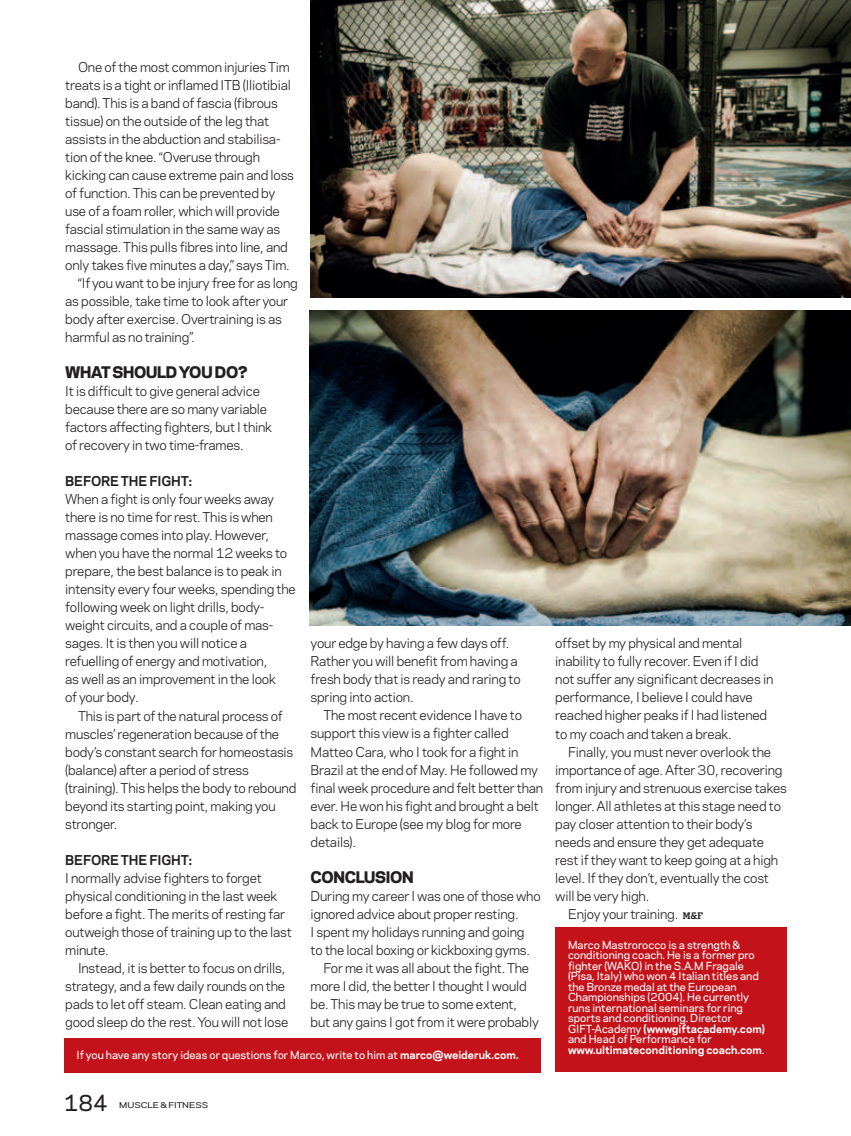
<style>
.page{position:relative;width:851px;height:1136px;background:#fff}
.page>*{position:absolute;margin:0;border:0;box-sizing:border-box;transform-origin:0 0}
.t1{font:500 21px "Galaxie Polaris";color:#231f20}
.t2{font:800 15px "Galaxie Polaris";letter-spacing:-.015em;color:#231f20}
.t3{font:12.75px/18px "Galaxie Polaris";letter-spacing:-.015em;color:#231f20}
.t4{font:700 12.75px "Galaxie Polaris";letter-spacing:-.015em;color:#231f20}
.t5{font:500 10.5px/10.5px "Galaxie Polaris";color:#fff}
.t6{font:500 7.5px "Galaxie Polaris";color:#231f20;scale:1.2 1}
.s1{font-weight:700}
.s2{font-family:"Dispatch Cond";font-weight:700;font-size:9px}
</style>
<div class="page">
<div style="left:555px;top:927px;width:232px;height:144px;background:#c4121a"></div>
<div style="left:64px;top:1037px;width:476px;height:34px;background:#c4121a"></div>
<img style="left:310px;top:0;width:540px;height:298px">
<img style="left:309px;top:310px;width:541px;height:315px">
<p class="t3" style="left:78px;top:57px;width:213px">One of the most common injuries Tim</p>
<p class="t3" style="left:65px;top:75px;width:227px">treats is a tight or inflamed ITB (Iliotibial</p>
<p class="t3" style="left:65px;top:93px;width:214px">band). This is a band of fascia (fibrous</p>
<p class="t3" style="left:65px;top:111px;width:205px">tissue) on the outside of the leg that</p>
<p class="t3" style="left:65px;top:129px;width:217px">assists in the abduction and stabilisa-</p>
<p class="t3" style="left:65px;top:147px;width:196px">tion of the knee. “Overuse through</p>
<p class="t3" style="left:65px;top:165px;width:230px">kicking can cause extreme pain and loss</p>
<p class="t3" style="left:65px;top:183px;width:211px">of function. This can be prevented by</p>
<p class="t3" style="left:65px;top:201px;width:216px">use of a foam roller, which will provide</p>
<p class="t3" style="left:65px;top:219px;width:216px">fascial stimulation in the same way as</p>
<p class="t3" style="left:65px;top:237px;width:224px">massage. This pulls fibres into line, and</p>
<p class="t3" style="left:65px;top:255px;width:226px">only takes five minutes a day,” says Tim.</p>
<p class="t3" style="left:78px;top:273px;width:221px">“If you want to be injury free for as long</p>
<p class="t3" style="left:65px;top:291px;width:224px">as possible, take time to look after your</p>
<p class="t3" style="left:65px;top:309px;width:218px">body after exercise. Overtraining is as</p>
<p class="t3" style="left:65px;top:327px;width:131px">harmful as no training”.</p>
<p class="t2" style="left:65px;top:360px;width:184px">WHAT SHOULD YOU DO?</p>
<p class="t3" style="left:65px;top:381px;width:208px">It is difficult to give general advice because there are so many variable factors affecting fighters, but I think of recovery in two time-frames.</p>
<p class="t4" style="left:65px;top:471px;width:19px">Before</p>
<p class="t4" style="left:121px;top:471px;width:46px">The Fight</p>
<p class="t4" style="left:189px;top:471px;width:5px">:</p>
<p class="t3" style="left:65px;top:489px;width:232px">When a fight is only four weeks away there is no time for rest. This is when massage comes into play. However, when you have the normal 12 weeks to prepare, the best balance is to peak in intensity every four weeks, spending the following week on light drills, body&shy;weight circuits, and a couple of mas&shy;sages. It is then you will notice a refuelling of energy and motivation,<br>as well as an improvement in the look<br>of your body.</p>
<p class="t3" style="left:65px;top:705px;width:233px;text-indent:13px">This is part of the natural process of muscles’ regeneration because of the body’s constant search for homeostasis (balance) after a period of stress (training). This helps the body to rebound beyond its starting point, making you stronger.</p>
<p class="t4" style="left:65px;top:850px;width:19px">Before</p>
<p class="t4" style="left:121px;top:850px;width:46px">The Fight</p>
<p class="t4" style="left:189px;top:850px;width:5px">:</p>
<p class="t3" style="left:65px;top:867px;width:228px">I normally advise fighters to forget physical conditioning in the last week before a fight. The merits of resting far outweigh those of training up to the last minute.</p>
<p class="t3" style="left:65px;top:957px;width:224px;text-indent:13px">Instead, it is better to focus on drills, strategy, and a few daily rounds on the pads to let off steam. Clean eating and good sleep do the rest. You will not lose</p>
<p class="t3" style="left:310px;top:633px;width:211px">your edge by having a few days off.<br>Rather you will benefit from having a fresh body that is ready and raring to spring into action.</p>
<p class="t3" style="left:310px;top:705px;width:234px;text-indent:13px">The most recent evidence I have to support this view is a fighter called Matteo Cara, who I took for a fight in Brazil at the end of May. He followed my final week procedure and felt better than ever. He won his fight and brought a belt back to Europe (see my blog for more details).</p>
<p class="t2" style="left:310px;top:864px;width:103px">CONCLUSION</p>
<p class="t3" style="left:310px;top:885px;width:232px">During my career I was one of those who</p>
<p class="t3" style="left:310px;top:903px;width:209px">ignored advice about proper resting.</p>
<p class="t3" style="left:310px;top:921px;width:215px">I spent my holidays running and going</p>
<p class="t3" style="left:310px;top:939px;width:221px">to the local boxing or kickboxing gyms.</p>
<p class="t3" style="left:323px;top:957px;width:207px">For me it was all about the fight. The</p>
<p class="t3" style="left:310px;top:975px;width:218px">more I did, the better I thought I would</p>
<p class="t3" style="left:310px;top:993px;width:208px">be. This may be true to some extent,</p>
<p class="t3" style="left:310px;top:1011px;width:230px">but any gains I got from it were probably</p>
<p class="t5" style="left:77px;top:1049px;width:443px">If you have any story ideas or questions for Marco, write to him at <span class="s1">marco@weideruk.com.</span></p>
<p class="t3" style="left:555px;top:633px;width:219px">offset by my physical and mental inability to fully recover. Even if I did not suffer any significant decreases in performance, I believe I could have reached higher peaks if I had listened to my coach and taken a break.</p>
<p class="t3" style="left:568px;top:741px;width:204px">Finally, you must never overlook the</p>
<p class="t3" style="left:555px;top:759px;width:229px">importance of age. After 30, recovering</p>
<p class="t3" style="left:555px;top:777px;width:233px">from injury and strenuous exercise takes</p>
<p class="t3" style="left:555px;top:795px;width:227px">longer. All athletes at this stage need to</p>
<p class="t3" style="left:555px;top:813px;width:199px">pay closer attention to their body’s</p>
<p class="t3" style="left:555px;top:831px;width:210px">needs and ensure they get adequate</p>
<p class="t3" style="left:555px;top:849px;width:224px">rest if they want to keep going at a high</p>
<p class="t3" style="left:555px;top:867px;width:215px">level. If they don’t, eventually the cost</p>
<p class="t3" style="left:555px;top:885px;width:95px">will be very high.</p>
<p class="t3" style="left:568px;top:903px;width:136px">Enjoy your training. <span class="s2">M&amp;F</span></p>
<p class="t5" style="left:568px;top:938px;width:198px">Marco Mastrorocco is a strength &amp; conditioning coach. He is a former pro fighter (WAKO) in the S.A.M Fragale (Pisa, Italy) who won 4 Italian titles and the Bronze medal at the European Championships (2004). He currently runs international seminars for ring sports and conditioning. Director GIFT-Academy <span class="s1">(wwwgiftacademy.com) </span>and Head of Performance for <span class="s1">www.ultimateconditioning coach.com</span>.</p>
<h1 class="t1" style="left:64px;top:1087px;width:46px">184</h1>
<p class="t6" style="left:119px;top:1099px;width:76px">MUSCLE &amp; FITNESS</p>
</div>
